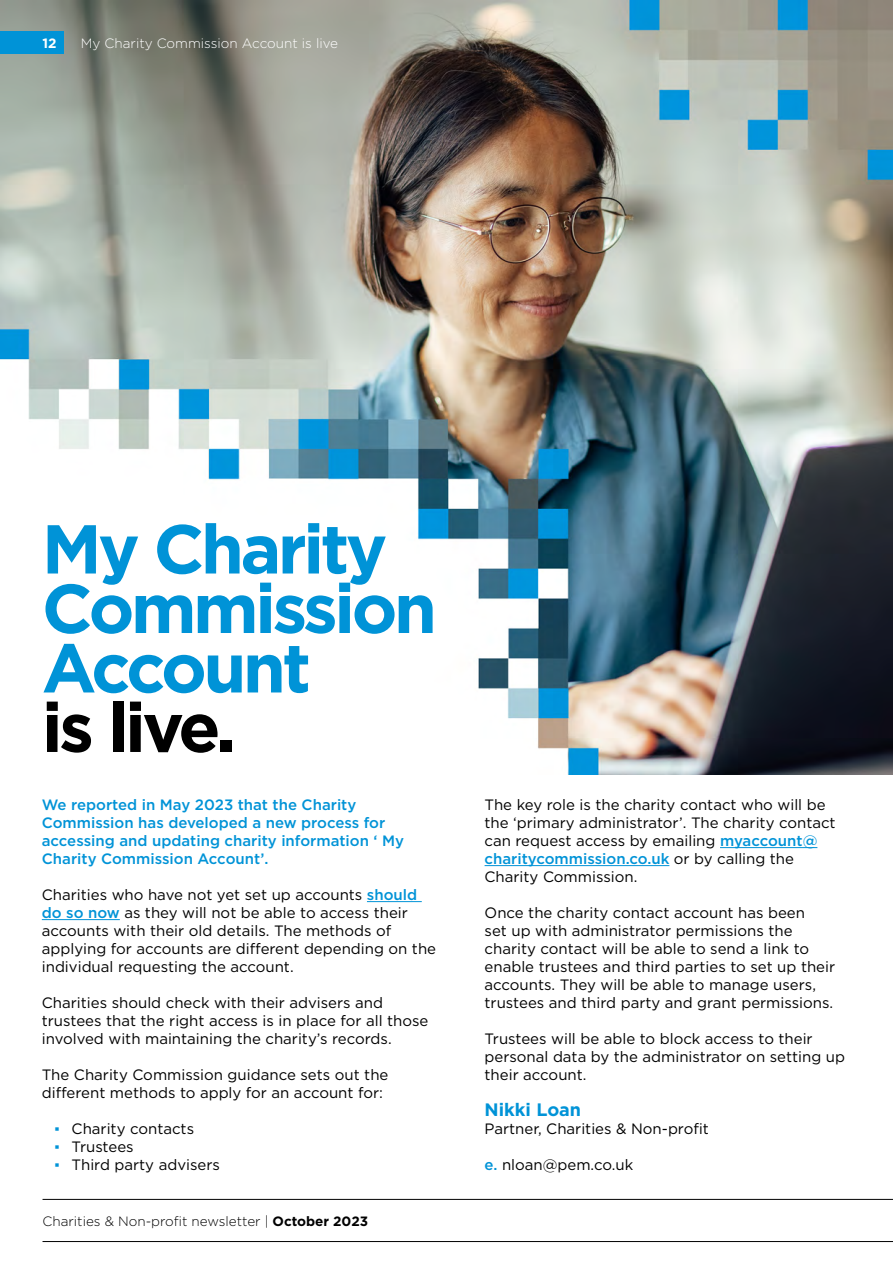
<style>
.page{position:relative;width:893px;height:1263px;background:#fff}
.page>*{position:absolute;margin:0;border:0;box-sizing:border-box;transform-origin:0 0}
.t1{font:700 69px/59.6px "Gotham";letter-spacing:-.05em;color:#0093d7}
.t2{font:700 69px "Gotham";letter-spacing:-.05em;color:#000}
.t3{font:700 18px "Gotham";color:#0093d7}
.t4{font:15px/18px "Gotham";color:#000}
.t5{font:500 15px/18px "Gotham";color:#0093d7}
.t6{font:300 13.5px "Gotham";color:#000}
.t7{font:300 13.5px "Gotham";color:#fff}
.t8{font:700 13.5px "Gotham";color:#fff}
.s1{font-weight:500;color:#0093d7}
.s2{font-family:"Arial";color:#0093d7}
.s3{font-weight:700}
</style>
<div class="page">
<img style="left:0;top:0;width:893px;height:775px">
<hr style="left:367px;top:901px;width:55px;height:1px;background:#0093d7">
<hr style="left:42px;top:919px;width:78px;height:1px;background:#0093d7">
<hr style="left:720px;top:847px;width:97px;height:1px;background:#0093d7">
<hr style="left:485px;top:865px;width:184px;height:1px;background:#0093d7">
<div style="left:0;top:32px;width:64px;height:22px;background:#0093d7"></div>
<hr style="left:43px;top:1241px;width:850px;height:1px;background:#000">
<hr style="left:43px;top:1199px;width:850px;height:1px;background:#000">
<p class="t8" style="left:43px;top:34px;width:16px">12</p>
<p class="t7" style="left:81px;top:35px;width:259px">My Charity Commission Account is live</p>
<h1 class="t1" style="left:42px;top:519px;width:397px">My Charity<br>Commission<br>Account</h1>
<h1 class="t2" style="left:42px;top:682px;width:196px">is live.</h1>
<p class="t5" style="left:42px;top:796px;width:364px">We reported in May 2023 that the Charity Commission has developed a new process for accessing and updating charity information ‘ My Charity Commission Account’.</p>
<p class="t4" style="left:42px;top:885px;width:396px">Charities who have not yet set up accounts <span class="s1">should do so now</span> as they will not be able to access their accounts with their old details. The methods of applying for accounts are different depending on the individual requesting the account.</p>
<p class="t4" style="left:42px;top:993px;width:388px">Charities should check with their advisers and trustees that the right access is in place for all those involved with maintaining the charity’s records.</p>
<p class="t4" style="left:42px;top:1065px;width:348px">The Charity Commission guidance sets out the different methods to apply for an account for:</p>
<p class="t4" style="left:55px;top:1119px;width:141px"><span class="s2">▪</span> Charity contacts</p>
<p class="t4" style="left:55px;top:1137px;width:81px"><span class="s2">▪</span> Trustees</p>
<p class="t4" style="left:55px;top:1155px;width:167px"><span class="s2">▪</span> Third party advisers</p>
<p class="t6" style="left:43px;top:1212px;width:327px">Charities &amp; Non-profit newsletter | <span class="s3">October 2023</span></p>
<p class="t4" style="left:485px;top:795px;width:353px">The key role is the charity contact who will be the ‘primary administrator’. The charity contact can request access by emailing <span class="s1">myaccount@ charitycommission.co.uk</span> or by calling the Charity Commission.</p>
<p class="t4" style="left:485px;top:903px;width:352px">Once the charity contact account has been<br>set up with administrator permissions the charity contact will be able to send a link to enable trustees and third parties to set up their accounts. They will be able to manage users, trustees and third party and grant permissions.</p>
<p class="t4" style="left:485px;top:1029px;width:362px">Trustees will be able to block access to their personal data by the administrator on setting up their account.</p>
<p class="t3" style="left:485px;top:1098px;width:98px">Nikki Loan</p>
<p class="t4" style="left:485px;top:1119px;width:226px">Partner, Charities &amp; Non-profit</p>
<p class="t4" style="left:485px;top:1155px;width:150px"><span class="s1">e.</span> nloan@pem.co.uk</p>
</div>
